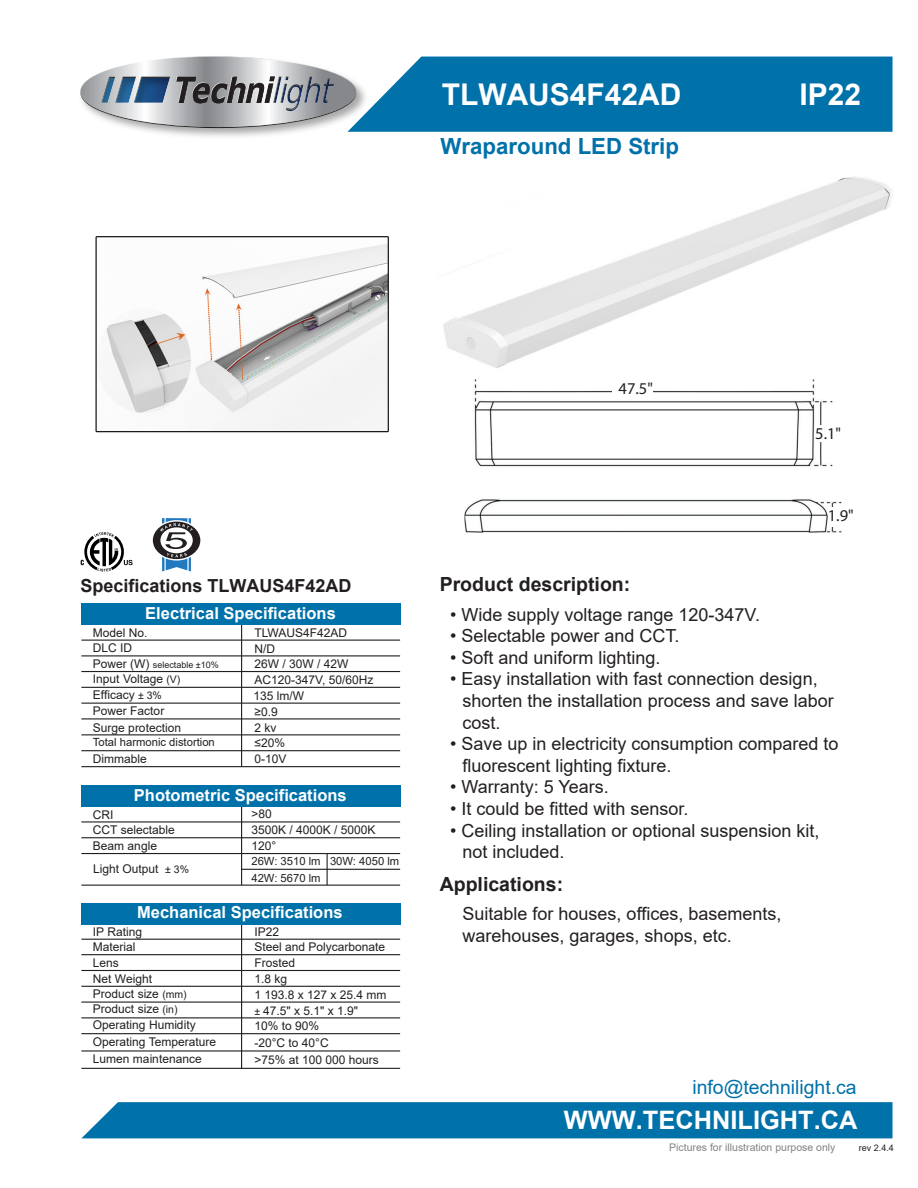
<style>
.page{position:relative;width:918px;height:1188px;background:#fff}
.page>*{position:absolute;margin:0;border:0;box-sizing:border-box;transform-origin:0 0}
.t1{font:700 30px "Arial";color:#fff}
.t2{font:700 25.35px "Arial";color:#fff}
.t3{font:700 22.2px "Arial";color:#0071a9}
.t4{font:700 19.5px "Arial";color:#231f20}
.t5{font:19.35px "Arial";color:#0071a9}
.t6{font:18px/21.6px "Arial";color:#231f20}
.t7{font:700 18px "Arial";color:#231f20}
.t8{font:700 16.5px "Arial";color:#fff}
.t9{font:16.5px "Myriad Pro";color:#231f20}
.t10{font:12px/15.8px "Arial";color:#231f20}
.t11{font:11.25px/16.5px "Arial";color:#231f20}
.t12{font:10.5px "Arial";color:#808285}
.t13{font:9px "Arial";color:#231f20}
.s1{font-size:12px}
.s2{font-size:10.5px}
</style>
<div class="page">
<div style="left:82px;top:1102px;width:811px;height:36px;background:#0071a9"></div>
<img style="left:443px;top:176px;width:449px;height:192px">
<hr style="left:241px;top:920px;width:1px;height:148px;background:#231f20">
<hr style="left:81px;top:954px;width:319px;height:1px;background:#231f20">
<hr style="left:81px;top:939px;width:319px;height:1px;background:#231f20">
<hr style="left:81px;top:970px;width:319px;height:1px;background:#231f20">
<hr style="left:81px;top:986px;width:319px;height:1px;background:#231f20">
<hr style="left:81px;top:1002px;width:319px;height:1px;background:#231f20">
<hr style="left:81px;top:1017px;width:319px;height:1px;background:#231f20">
<hr style="left:81px;top:1033px;width:319px;height:1px;background:#231f20">
<hr style="left:81px;top:1050px;width:319px;height:2px;background:#231f20">
<hr style="left:241px;top:624px;width:1px;height:143px;background:#231f20">
<hr style="left:81px;top:671px;width:319px;height:1px;background:#231f20">
<hr style="left:81px;top:687px;width:319px;height:1px;background:#231f20">
<hr style="left:81px;top:703px;width:319px;height:1px;background:#231f20">
<hr style="left:81px;top:718px;width:319px;height:1px;background:#231f20">
<div style="left:81px;top:604px;width:320px;height:21px;background:#0071a9"></div>
<div style="left:81px;top:903px;width:320px;height:21px;background:#0071a9"></div>
<hr style="left:81px;top:1068px;width:319px;height:1px;background:#231f20">
<hr style="left:81px;top:734px;width:319px;height:1px;background:#231f20">
<hr style="left:81px;top:750px;width:319px;height:1px;background:#231f20">
<hr style="left:81px;top:766px;width:319px;height:1px;background:#231f20">
<hr style="left:241px;top:805px;width:1px;height:80px;background:#231f20">
<hr style="left:327px;top:854px;width:1px;height:31px;background:#231f20">
<hr style="left:81px;top:821px;width:319px;height:2px;background:#231f20">
<hr style="left:81px;top:837px;width:319px;height:1px;background:#231f20">
<hr style="left:81px;top:853px;width:319px;height:1px;background:#231f20">
<hr style="left:81px;top:885px;width:319px;height:1px;background:#231f20">
<div style="left:81px;top:786px;width:320px;height:21px;background:#0071a9"></div>
<hr style="left:242px;top:869px;width:158px;height:1px;background:#231f20">
<hr style="left:81px;top:640px;width:319px;height:1px;background:#231f20">
<hr style="left:81px;top:655px;width:319px;height:1px;background:#231f20">
<img style="left:95px;top:236px;width:294px;height:197px">
<svg style="left:80px;top:56px;width:813px;height:76px;background:#468db2"></svg>
<svg style="left:81px;top:532px;width:52px;height:40px"></svg>
<img style="left:464px;top:379px;width:378px;height:154px">
<div style="left:612px;top:384px;width:41px;height:12px;background:#fff"></div>
<div style="left:815px;top:425px;width:15px;height:17px;background:#fff"></div>
<div style="left:829px;top:507px;width:13px;height:20px;background:#fff"></div>
<svg style="left:152px;top:518px;width:49px;height:54px"></svg>
<h1 class="t1" style="left:442px;top:74px;width:241px">TLWAUS4F42AD</h1>
<h1 class="t1" style="left:799px;top:74px;width:63px">IP22</h1>
<h3 class="t3" style="left:441px;top:130px;width:240px">Wraparound LED Strip</h3>
<h3 class="t7" style="left:80px;top:573px;width:273px">Specifications TLWAUS4F42AD</h3>
<p class="t10" style="left:93px;top:625px;width:56px">Model No.</p>
<p class="t13" style="left:93px;top:659px;width:127px"><span class="s1">Power (W)</span> selectable ±10%</p>
<p class="t10" style="left:93px;top:671px;width:89px">Input Voltage <span class="s2">(V)<br></span>Efficacy <span class="s2">± 3%<br></span>Power Factor</p>
<h3 class="t8" style="left:145px;top:602px;width:192px">Electrical Specifications</h3>
<p class="t10" style="left:254px;top:625px;width:94px">TLWAUS4F42AD</p>
<p class="t10" style="left:254px;top:672px;width:120px">AC120-347V, 50/60Hz</p>
<p class="t10" style="left:254px;top:703px;width:25px">≥0.9</p>
<p class="t10" style="left:93px;top:640px;width:41px">DLC ID</p>
<p class="t10" style="left:255px;top:641px;width:22px">N/D</p>
<p class="t10" style="left:255px;top:656px;width:96px">26W / 30W / 42W</p>
<p class="t10" style="left:254px;top:687px;width:52px">135 lm/W</p>
<p class="t10" style="left:93px;top:719px;width:90px">Surge protection</p>
<p class="t10" style="left:254px;top:719px;width:24px">2 kv</p>
<p class="t11" style="left:93px;top:734px;width:123px">Total harmonic distortion</p>
<p class="t10" style="left:254px;top:735px;width:32px">≤20%</p>
<p class="t10" style="left:93px;top:751px;width:55px">Dimmable</p>
<p class="t10" style="left:254px;top:751px;width:34px">0-10V</p>
<h3 class="t8" style="left:134px;top:783px;width:214px">Photometric Specifications</h3>
<p class="t10" style="left:93px;top:807px;width:83px">CRI<br>CCT selectable<br>Beam angle</p>
<p class="t10" style="left:93px;top:861px;width:97px">Light Output <span class="s2">± 3%</span></p>
<p class="t10" style="left:252px;top:806px;width:22px">&gt;80</p>
<p class="t10" style="left:251px;top:822px;width:126px">3500K / 4000K / 5000K<br>120°</p>
<p class="t11" style="left:251px;top:853px;width:149px">26W: 3510 lm 30W: 4050 lm<br>42W: 5670 lm</p>
<h3 class="t8" style="left:137px;top:901px;width:207px">Mechanical Specifications</h3>
<p class="t10" style="left:93px;top:924px;width:61px">IP Rating<br>Material<br>Lens<br>Net Weight</p>
<p class="t10" style="left:93px;top:985px;width:95px">Product size <span class="s2">(mm)</span></p>
<p class="t10" style="left:254px;top:924px;width:132px;line-height:15px">IP22<br>Steel and Polycarbonate</p>
<p class="t10" style="left:254px;top:955px;width:134px">Frosted<br>1.8 kg<br>1 193.8 x 127 x 25.4 mm</p>
<p class="t10" style="left:93px;top:1001px;width:86px">Product size <span class="s2">(in)</span></p>
<p class="t10" style="left:254px;top:1002px;width:105px"><span class="s2">±</span> 47.5" x 5.1" x 1.9"</p>
<p class="t10" style="left:93px;top:1017px;width:125px;line-height:16.6px">Operating Humidity<br>Operating Temperature</p>
<p class="t10" style="left:254px;top:1018px;width:76px;line-height:16.5px">10% to 90% -20°C to 40°C</p>
<p class="t10" style="left:93px;top:1051px;width:110px">Lumen maintenance</p>
<p class="t10" style="left:254px;top:1052px;width:126px">&gt;75% at 100 000 hours</p>
<h3 class="t9" style="left:619px;top:378px;width:36px">47.5"</h3>
<h3 class="t9" style="left:815px;top:423px;width:27px">5.1"</h3>
<h3 class="t9" style="left:828px;top:505px;width:27px">1.9"</h3>
<h3 class="t4" style="left:440px;top:571px;width:192px">Product description:</h3>
<h3 class="t6" style="left:450px;top:603px;width:311px">• Wide supply voltage range 120-347V.</h3>
<h3 class="t6" style="left:450px;top:625px;width:231px">• Selectable power and CCT.</h3>
<h3 class="t6" style="left:450px;top:647px;width:212px">• Soft and uniform lighting.</h3>
<h3 class="t6" style="left:463px;top:668px;width:373px;text-indent:-12px">• Easy installation with fast connection design, shorten the installation process and save labor cost.</h3>
<h3 class="t6" style="left:463px;top:733px;width:378px;text-indent:-12px">• Save up in electricity consumption compared to fluorescent lighting fixture.</h3>
<h3 class="t6" style="left:450px;top:776px;width:160px">• Warranty: 5 Years.</h3>
<h3 class="t6" style="left:450px;top:798px;width:240px">• It could be fitted with sensor.</h3>
<h3 class="t6" style="left:463px;top:819px;width:359px;text-indent:-12px">• Ceiling installation or optional suspension kit, not included.</h3>
<h3 class="t4" style="left:440px;top:871px;width:125px">Applications:</h3>
<h3 class="t6" style="left:463px;top:903px;width:320px">Suitable for houses, offices, basements, warehouses, garages, shops, etc.</h3>
<h3 class="t5" style="left:692px;top:1074px;width:166px">info@technilight.ca</h3>
<h2 class="t2" style="left:564px;top:1102px;width:295px">WWW.TECHNILIGHT.CA</h2>
<p class="t12" style="left:669px;top:1140px;width:168px">Pictures for illustration purpose only</p>
<p class="t13" style="left:859px;top:1142px;width:37px">rev 2.4.4</p>
</div>
